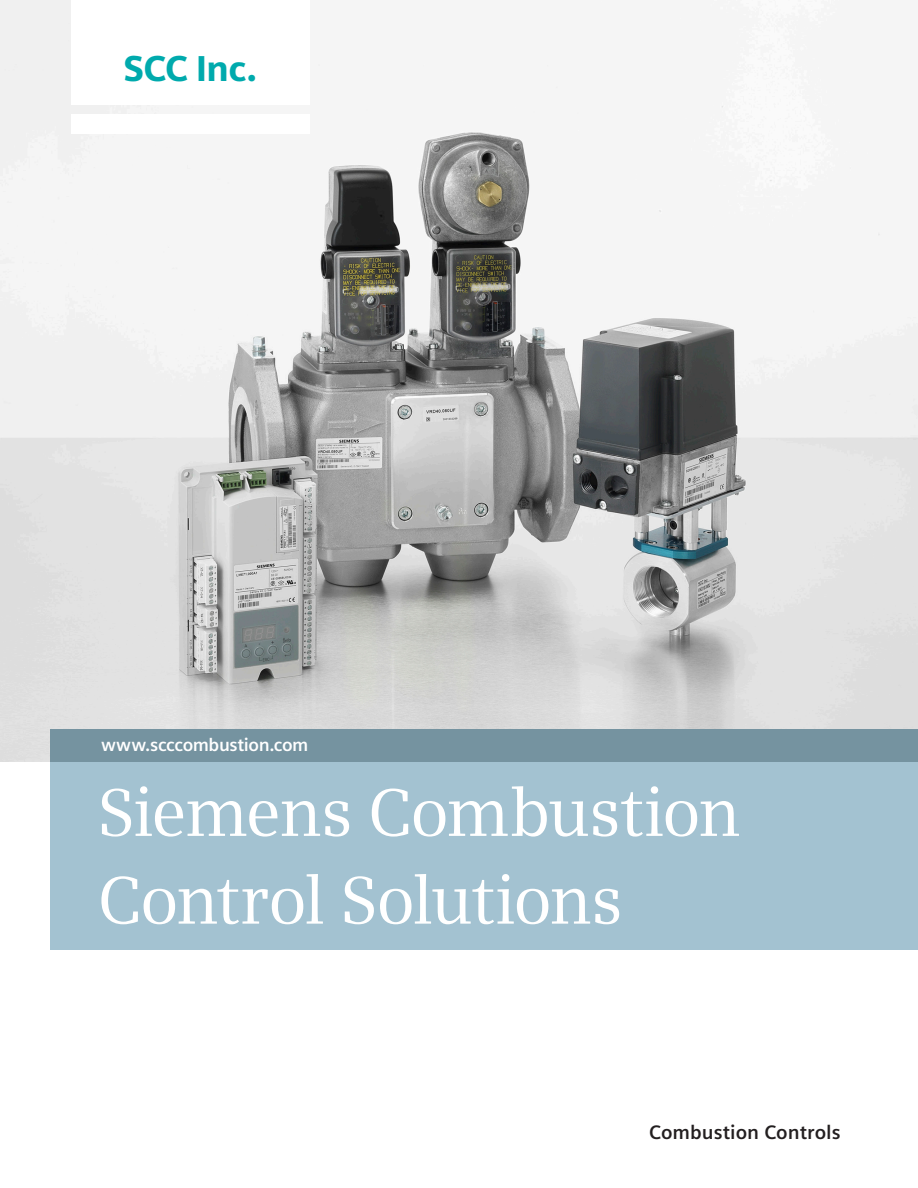
<style>
.page{position:relative;width:918px;height:1188px;background:#fff}
.page>*{position:absolute;margin:0;border:0;box-sizing:border-box;transform-origin:0 0}
.t1{font:67.5px "Siemens Serif";letter-spacing:-.03em;color:#fff}
.t2{font:900 36px "Siemens Sans";letter-spacing:-.025em;color:#00aaad}
.t3{font:700 19.5px "Siemens Sans";color:#231f20}
.t4{font:700 18px "Siemens Sans";letter-spacing:-.025em;color:#fff}
</style>
<div class="page">
<img style="left:0;top:0;width:918px;height:761px">
<div style="left:51px;top:761px;width:867px;height:189px;background:#a3c2d1"></div>
<div style="left:51px;top:729px;width:867px;height:32px;background:#7593a0"></div>
<div style="left:71px;top:0;width:239px;height:105px;background:#fff"></div>
<div style="left:71px;top:114px;width:239px;height:19px;background:#fff"></div>
<h1 class="t2" style="left:124px;top:48px;width:135px">SCC Inc.</h1>
<h1 class="t4" style="left:101px;top:734px;width:209px">www.scccombustion.com</h1>
<h1 class="t1" style="left:97px;top:776px;width:645px">Siemens Combustion</h1>
<h1 class="t1" style="left:97px;top:863px;width:527px">Control Solutions</h1>
<p class="t3" style="left:649px;top:1122px;width:193px">Combustion Controls</p>
</div>
